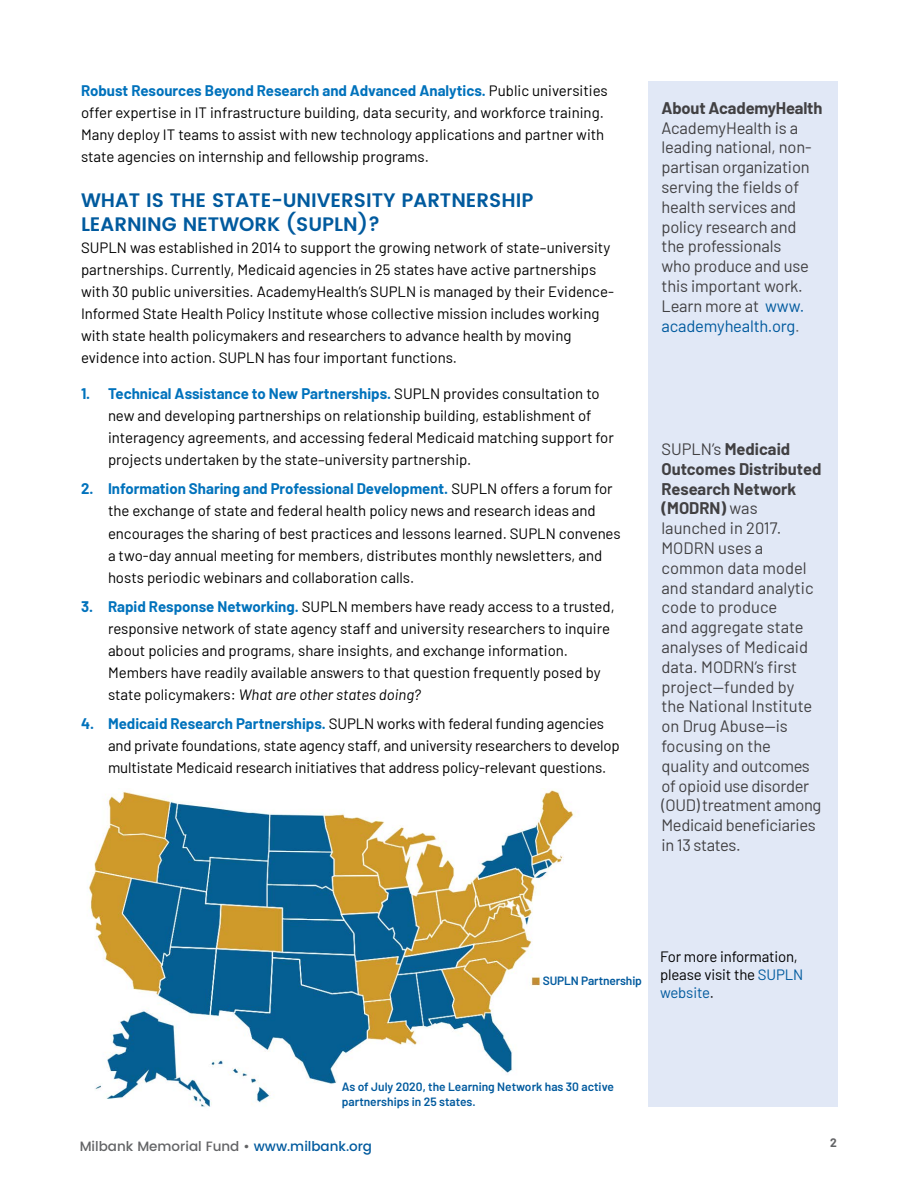
<style>
.page{position:relative;width:918px;height:1188px;background:#fff}
.page>*{position:absolute;margin:0;border:0;box-sizing:border-box;transform-origin:0 0}
.Subhead_A{font:600 19.5px/24px "Poppins";color:#005a9e}
.Subhead_C{font:16.5px/19.8px "Barlow";letter-spacing:-.01em;color:#414042}
.Subhead_C-2{font:700 16.5px "Barlow";letter-spacing:-.01em;color:#414042}
.Body{font:15px/22.2px "Barlow";color:#000}
.t1{font:500 13.5px "Poppins";color:#636466}
.Body-2{font:600 12px/14.4px "Barlow";color:#005a9e}
.t2{font:700 12px "Barlow";color:#636466}
.s1{font-weight:700;color:#0072bc}
.s2{font-style:italic}
.s3{color:#005a9e}
.s4{color:#636466}
.s5{font-weight:700}
</style>
<div class="page">
<div style="left:648px;top:81px;width:189px;height:1026px;background:#e1e8f6"></div>
<img style="left:89px;top:788px;width:485px;height:319px">
<div style="left:342px;top:1079px;width:290px;height:38px;background:#fff"></div>
<div style="left:543px;top:973px;width:102px;height:31px;background:#fff"></div>
<p class="Body" style="left:81px;top:78px;width:528px"><span class="s1">Robust Resources Beyond Research and Advanced Analytics.</span> Public universities offer expertise in IT infrastructure building, data security, and workforce training.<br>Many deploy IT teams to assist with new technology applications and partner with state agencies on internship and fellowship programs.</p>
<p class="Subhead_A" style="left:81px;top:189px;width:454px">WHAT IS THE STATE-UNIVERSITY PARTNERSHIP<br>LEARNING NETWORK (SUPLN)?</p>
<p class="Body" style="left:81px;top:235px;width:534px">SUPLN was established in 2014 to support the growing network of state–university partnerships. Currently, Medicaid agencies in 25 states have active partnerships with 30 public universities. AcademyHealth’s SUPLN is managed by their Evidence-Informed State Health Policy Institute whose collective mission includes working with state health policymakers and researchers to advance health by moving evidence into action. SUPLN has four important functions.</p>
<p class="Body" style="left:108px;top:381px;width:507px;text-indent:-27px"><span class="s1">1. Technical Assistance to New Partnerships.</span> SUPLN provides consultation to new and developing partnerships on relationship building, establishment of interagency agreements, and accessing federal Medicaid matching support for projects undertaken by the state–university partnership.</p>
<p class="Body" style="left:108px;top:477px;width:514px;text-indent:-27px"><span class="s1">2. Information Sharing and Professional Development.</span> SUPLN offers a forum for the exchange of state and federal health policy news and research ideas and encourages the sharing of best practices and lessons learned. SUPLN convenes a two-day annual meeting for members, distributes monthly newsletters, and hosts periodic webinars and collaboration calls.</p>
<p class="Body" style="left:108px;top:594px;width:508px;text-indent:-27px"><span class="s1">3. Rapid Response Networking.</span> SUPLN members have ready access to a trusted, responsive network of state agency staff and university researchers to inquire about policies and programs, share insights, and exchange information.<br>Members have readily available answers to that question frequently posed by state policymakers: <span class="s2">What are other states doing?</span></p>
<p class="Body" style="left:108px;top:711px;width:513px;text-indent:-27px"><span class="s1">4. Medicaid Research Partnerships.</span> SUPLN works with federal funding agencies and private foundations, state agency staff, and university researchers to develop multistate Medicaid research initiatives that address policy-relevant questions.</p>
<p class="Subhead_C-2" style="left:662px;top:96px;width:162px">About AcademyHealth</p>
<p class="Subhead_C" style="left:662px;top:116px;width:152px">AcademyHealth is a leading national, non&shy;partisan organization serving the fields of health services and policy research and the professionals who produce and use this important work.<br>Learn more at <span class="s3">www. academyhealth.org</span><span class="s4">.</span></p>
<p class="Subhead_C" style="left:662px;top:438px;width:161px">SUPLN’s <span class="s5">Medicaid<br>Outcomes Distributed<br>Research Network (MODRN)</span> was launched in 2017.<br>MODRN uses a common data model and standard analytic code to produce<br>and aggregate state analyses of Medicaid data. MODRN’s first project—funded by the National Institute on Drug Abuse—is focusing on the quality and outcomes of opioid use disorder (OUD) treatment among<br>Medicaid beneficiaries in 13 states.</p>
<p class="Body-2" style="left:543px;top:973px;width:101px">SUPLN Partnership</p>
<p class="Body" style="left:660px;top:947px;width:145px;line-height:18px">For more information, please visit the <span class="s3">SUPLN website</span>.</p>
<p class="Body-2" style="left:342px;top:1079px;width:274px">As of July 2020, the Learning Network has 30 active partnerships in 25 states.</p>
<p class="t1" style="left:80px;top:1136px;width:294px">Milbank Memorial Fund • <span class="s3">www.milbank.org</span></p>
<p class="t2" style="left:830px;top:1134px;width:8px">2</p>
</div>
